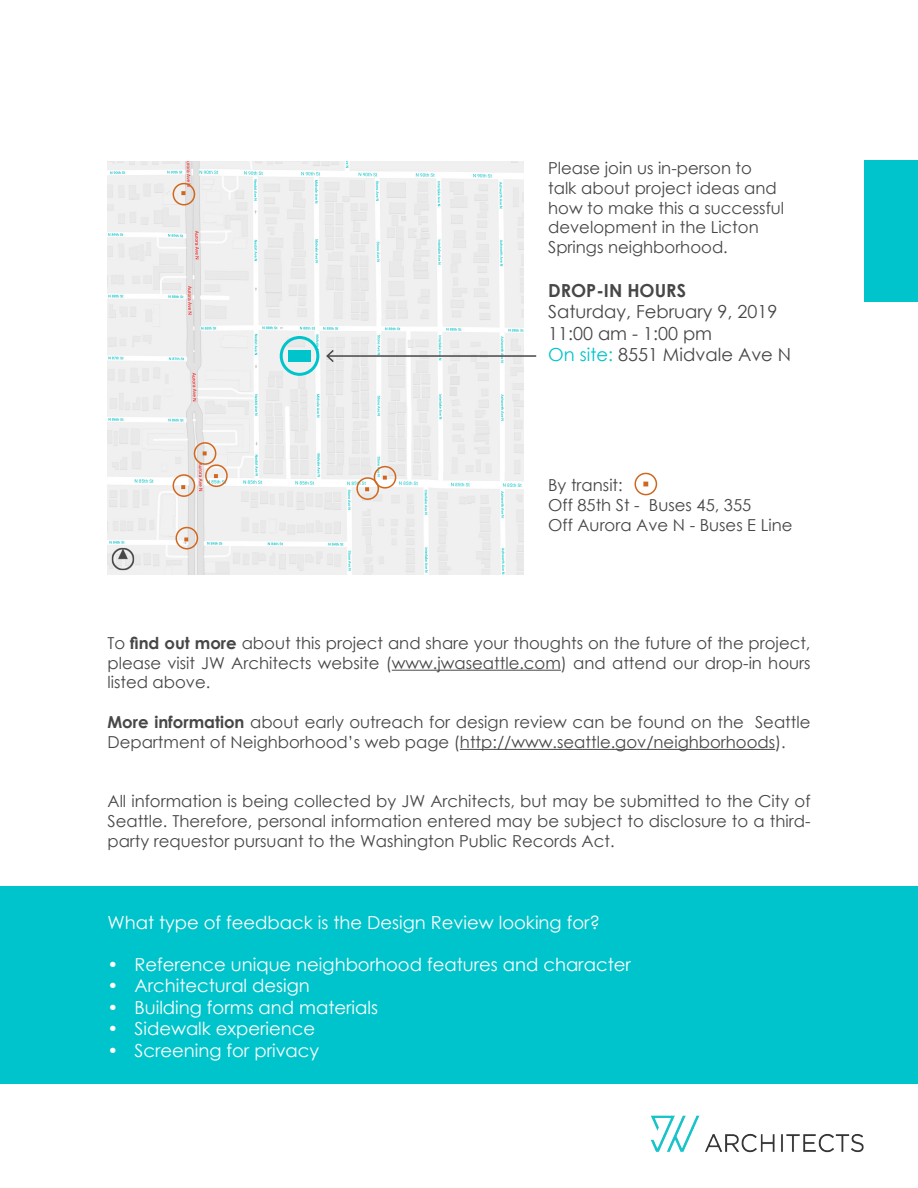
<style>
.page{position:relative;width:918px;height:1188px;background:#fff}
.page>*{position:absolute;margin:0;border:0;box-sizing:border-box;transform-origin:0 0}
.t1{font:18px "Century Gothic";color:#fff}
.t2{font:18px "Century Gothic";color:#474747}
.t3{font:700 18px "Century Gothic";color:#474747}
.t4{font:16.5px/19.8px "Century Gothic";color:#474747;text-align:justify}
.s1{color:#00c4cb}
.s2{font-weight:700}
</style>
<div class="page">
<div style="left:0;top:887px;width:918px;height:197px;background:#00c4cb"></div>
<div style="left:864px;top:160px;width:54px;height:142px;background:#00c4cb"></div>
<img style="left:650px;top:1116px;width:214px;height:36px">
<hr style="left:392px;top:670px;width:169px;height:1px;background:#474747">
<hr style="left:460px;top:749px;width:315px;height:1px;background:#474747">
<img style="left:107px;top:162px;width:416px;height:412px">
<div style="left:280px;top:336px;width:39px;height:40px;border:3px solid #00c4cb;border-radius:50%"></div>
<div style="left:288px;top:350px;width:22px;height:12px;background:#00c4cb"></div>
<div style="left:374px;top:466px;width:22px;height:23px;border:2px solid #d1671d;border-radius:50%"></div>
<div style="left:356px;top:477px;width:23px;height:23px;border:2px solid #d1671d;border-radius:50%"></div>
<div style="left:205px;top:464px;width:23px;height:23px;border:2px solid #d1671d;border-radius:50%"></div>
<div style="left:194px;top:442px;width:22px;height:23px;border:2px solid #d1671d;border-radius:50%"></div>
<div style="left:173px;top:474px;width:22px;height:23px;border:2px solid #d1671d;border-radius:50%"></div>
<div style="left:173px;top:183px;width:22px;height:23px;border:2px solid #d1671d;border-radius:50%"></div>
<hr style="left:327px;top:355px;width:209px;height:2px;background:#474747">
<svg style="left:325px;top:348px;width:10px;height:16px"></svg>
<svg style="left:643px;top:482px;width:5px;height:4px"></svg>
<div style="left:634px;top:473px;width:23px;height:22px;border:2px solid #d1671d;border-radius:50%"></div>
<img style="left:112px;top:548px;width:22px;height:23px">
<div style="left:175px;top:527px;width:23px;height:22px;border:2px solid #d1671d;border-radius:50%"></div>
<p class="t4" style="left:548px;top:158px;width:238px;text-align:left">Please join us in-person to talk about project ideas and how to make this a successful development in the Licton<br>Springs neighborhood.</p>
<p class="t3" style="left:548px;top:276px;width:139px">DROP-IN HOURS</p>
<p class="t2" style="left:548px;top:299px;width:231px">Saturday, February 9, 2019</p>
<p class="t2" style="left:548px;top:321px;width:166px">11:00 am - 1:00 pm</p>
<p class="t2" style="left:548px;top:342px;width:245px"><span class="s1">On site:</span> 8551 Midvale Ave N</p>
<p class="t4" style="left:548px;top:475px;width:76px">By transit:</p>
<p class="t4" style="left:548px;top:495px;width:205px">Off 85th St - Buses 45, 355</p>
<p class="t4" style="left:548px;top:515px;width:246px">Off Aurora Ave N - Buses E Line</p>
<p class="t4" style="left:107px;top:633px;width:705px">To <span class="s2">find out more</span> about this project and share your thoughts on the future of the project, please visit JW Architects website (www.jwaseattle.com) and attend our drop-in hours listed above.</p>
<p class="t4" style="left:107px;top:712px;width:705px"><span class="s2">More information</span> about early outreach for design review can be found on the Seattle<br>Department of Neighborhood’s web page (http://www.seattle.gov/neighborhoods).</p>
<p class="t4" style="left:107px;top:791px;width:705px">All information is being collected by JW Architects, but may be submitted to the City of Seattle. Therefore, personal information entered may be subject to disclosure to a third&shy;party requestor pursuant to the Washington Public Records Act.</p>
<p class="t1" style="left:107px;top:910px;width:494px">What type of feedback is the Design Review looking for?</p>
<p class="t1" style="left:107px;top:952px;width:525px">• Reference unique neighborhood features and character</p>
<p class="t1" style="left:107px;top:973px;width:204px">• Architectural design</p>
<p class="t1" style="left:107px;top:995px;width:272px">• Building forms and materials</p>
<p class="t1" style="left:107px;top:1016px;width:209px">• Sidewalk experience</p>
<p class="t1" style="left:107px;top:1038px;width:213px">• Screening for privacy</p>
</div>
